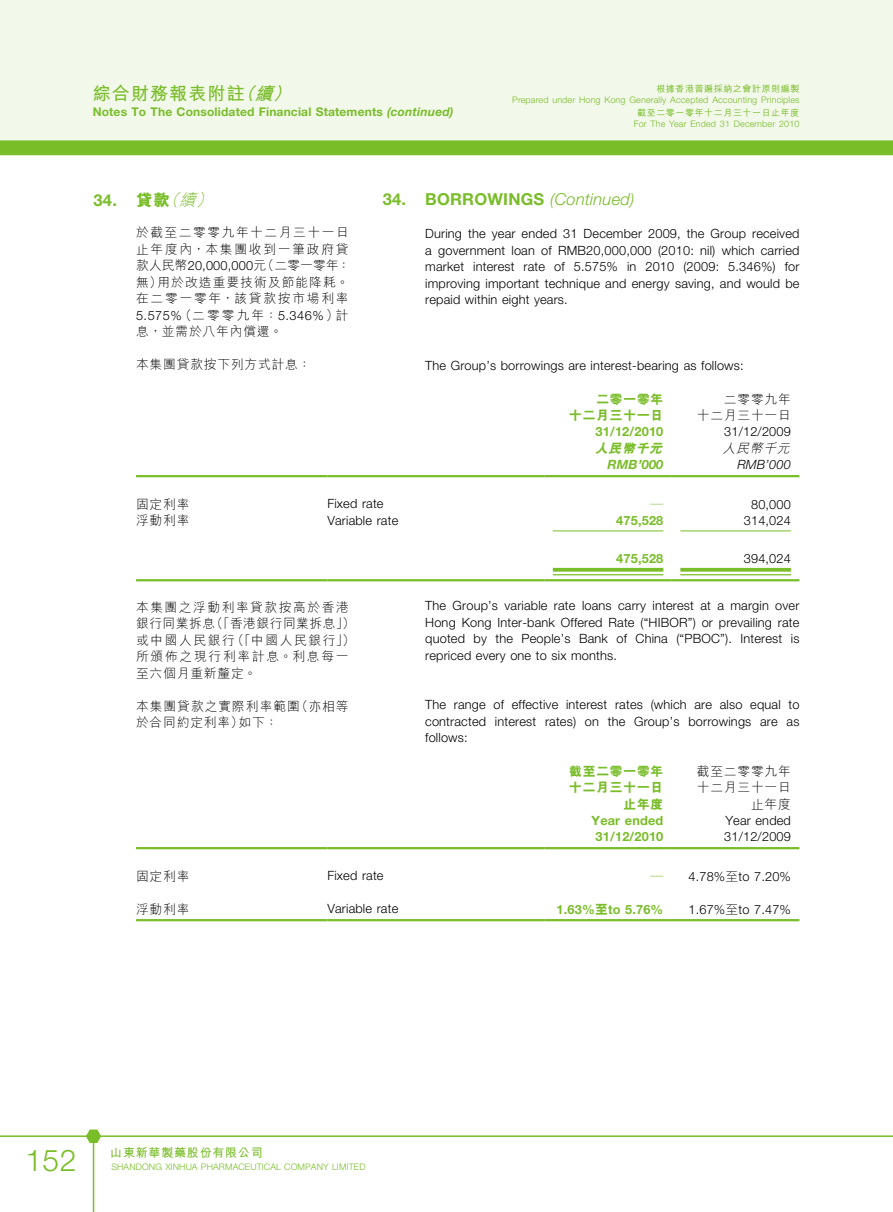
<style>
.page{position:relative;width:893px;height:1212px;background:#fff}
.page>*{position:absolute;margin:0;border:0;box-sizing:border-box;transform-origin:0 0}
.t1{font:300 30px "Helvetica Neue LT Std";color:#79bd28}
.t2{font:700 18px "M Hei HK";letter-spacing:.065em;color:#79bd28}
.Subhead_1__e{font:700 16.5px "Helvetica Neue LT Std";letter-spacing:.015em;color:#79bd28}
.Subhead_1__c{font:700 16.5px "Helvetica Neue LT Std";color:#79bd28}
.Body_text__e{font:300 12.75px/16.5px "Helvetica Neue LT Std";letter-spacing:.015em;color:#000;text-align:justify}
.Body_text__c{font:300 12.75px/16.5px "M Hei HK";letter-spacing:.12em;color:#000}
.Body_text__e-2{font:700 12.75px/16.5px "Helvetica Neue LT Std";letter-spacing:.015em;color:#79bd28;text-align:center}
.Body_text__c-2{font:300 12.75px/16.5px "M Hei HK";letter-spacing:.08em;color:#000}
.Body_text__e-3{font:800 12.75px/16.5px "M Hei HK";letter-spacing:.065em;color:#79bd28}
.Body_text__e-4{font:300 12.75px/16.5px "M Hei HK";letter-spacing:.065em;color:#000}
.Body_text__e-5{font:italic 700 12.75px "Helvetica Neue LT Std";letter-spacing:.015em;color:#79bd28}
.Body_text__e-6{font:italic 300 12.75px "Helvetica Neue LT Std";letter-spacing:.015em;color:#000}
.Body_text__e-7{font:italic 800 12.75px "M Hei HK";color:#79bd28}
.Body_text__e-8{font:italic 300 12.75px "M Hei HK";color:#000}
.t3{font:700 12px "Helvetica Neue LT Std";letter-spacing:.015em;color:#79bd28}
.t4{font:700 12px "M Hei HK";letter-spacing:.065em;color:#79bd28}
.t5{font:300 9px "Helvetica Neue LT Std";letter-spacing:.015em;color:#79bd28}
.t6{font:500 9px "M Hei HK";letter-spacing:.065em;color:#79bd28}
.s1{font-style:italic}
.s2{font-family:"M Hei HK";font-weight:800}
.s3{font-family:"M Hei HK";font-weight:300;font-style:italic}
.s4{font-family:"Helvetica Neue LT Std"}
.s5{font-weight:300;font-style:italic}
.s6{font-family:"M Hei HK"}
</style>
<div class="page">
<div style="left:0;top:0;width:893px;height:148px;background:#f2f8ea"></div>
<div style="left:0;top:140px;width:893px;height:15px;background:#79bd28"></div>
<hr style="left:0;top:1135px;width:893px;height:2px;background:#79bd28">
<hr style="left:93px;top:1135px;width:1px;height:77px;background:#79bd28">
<svg style="left:86px;top:1129px;width:15px;height:14px"></svg>
<hr style="left:136px;top:475px;width:191px;height:2px;background:#79bd28">
<hr style="left:327px;top:475px;width:217px;height:2px;background:#79bd28">
<hr style="left:544px;top:475px;width:128px;height:2px;background:#79bd28">
<hr style="left:672px;top:475px;width:127px;height:2px;background:#79bd28">
<hr style="left:553px;top:530px;width:110px;height:1px;background:#79bd28">
<hr style="left:680px;top:530px;width:111px;height:1px;background:#79bd28">
<svg style="left:553px;top:568px;width:110px;height:4px"></svg>
<hr style="left:553px;top:574px;width:110px;height:1px;background:#79bd28">
<svg style="left:680px;top:568px;width:111px;height:4px"></svg>
<hr style="left:680px;top:574px;width:111px;height:1px;background:#79bd28">
<hr style="left:136px;top:579px;width:191px;height:2px;background:#79bd28">
<hr style="left:327px;top:579px;width:217px;height:2px;background:#79bd28">
<hr style="left:544px;top:579px;width:128px;height:2px;background:#79bd28">
<hr style="left:672px;top:579px;width:127px;height:2px;background:#79bd28">
<hr style="left:136px;top:847px;width:191px;height:2px;background:#79bd28">
<hr style="left:327px;top:847px;width:217px;height:2px;background:#79bd28">
<hr style="left:544px;top:847px;width:128px;height:2px;background:#79bd28">
<hr style="left:672px;top:847px;width:127px;height:2px;background:#79bd28">
<hr style="left:136px;top:919px;width:191px;height:2px;background:#79bd28">
<hr style="left:327px;top:919px;width:217px;height:2px;background:#79bd28">
<hr style="left:544px;top:919px;width:128px;height:2px;background:#79bd28">
<hr style="left:672px;top:919px;width:127px;height:2px;background:#79bd28">
<h2 class="t2" style="left:93px;top:80px;width:206px">綜合財務報表附註<span class="s1">（續）</span></h2>
<p class="t3" style="left:93px;top:105px;width:362px">Notes To The Consolidated Financial Statements <span class="s1">(continued)</span></p>
<p class="t6" style="left:656px;top:82px;width:145px">根據香港普遍採納之會計原則編製</p>
<p class="t5" style="left:512px;top:94px;width:289px">Prepared under Hong Kong Generally Accepted Accounting Principles</p>
<p class="t6" style="left:637px;top:106px;width:164px">截至二零一零年十二月三十一日止年度</p>
<p class="t5" style="left:634px;top:118px;width:167px">For The Year Ended 31 December 2010</p>
<p class="Subhead_1__c" style="left:94px;top:190px;width:125px">34. <span class="s2">貸款</span><span class="s3">（續）</span></p>
<p class="Body_text__c" style="left:136px;top:224px;width:216px">於截至二零零九年十二月三十一日止年度內，本集團收到一筆政府貸款人民幣<span class="s4">20,000,000</span>元（二零一零年：無）用於改造重要技術及節能降耗。在二零一零年，該貸款按市場利率<br><span class="s4">5.575%</span>（二零零九年：<span class="s4">5.346%</span>）計息，並需於八年內償還。</p>
<p class="Body_text__c-2" style="left:136px;top:356px;width:176px">本集團貸款按下列方式計息：</p>
<p class="Subhead_1__e" style="left:383px;top:189px;width:253px">34. BORROWINGS <span class="s5">(Continued)</span></p>
<p class="Body_text__e" style="left:425px;top:225px;width:376px">During the year ended 31 December 2009, the Group received a government loan of RMB20,000,000 (2010: nil) which carried market interest rate of 5.575% in 2010 (2009: 5.346%) for improving important technique and energy saving, and would be repaid within eight years.</p>
<p class="Body_text__e" style="left:425px;top:357px;width:320px">The Group’s borrowings are interest-bearing as follows:</p>
<p class="Body_text__e-3" style="left:596px;top:390px;width:69px">二零一零年</p>
<p class="Body_text__e-3" style="left:569px;top:407px;width:96px">十二月三十一日</p>
<p class="Body_text__e-4" style="left:724px;top:390px;width:69px">二零零九年</p>
<p class="Body_text__e-4" style="left:697px;top:407px;width:96px">十二月三十一日</p>
<p class="Body_text__e-2" style="left:596px;top:423px;width:69px">31/12/2010</p>
<p class="Body_text__e" style="left:724px;top:423px;width:68px">31/12/2009</p>
<p class="Body_text__e-7" style="left:595px;top:442px;width:72px">人民幣千元</p>
<p class="Body_text__e-8" style="left:723px;top:442px;width:72px">人民幣千元</p>
<p class="Body_text__e-5" style="left:607px;top:457px;width:57px">RMB’000</p>
<p class="Body_text__e-6" style="left:737px;top:457px;width:55px">RMB’000</p>
<p class="Body_text__c-2" style="left:136px;top:495px;width:55px">固定利率</p>
<p class="Body_text__e" style="left:327px;top:495px;width:58px">Fixed rate</p>
<p class="Body_text__e-3" style="left:651px;top:495px;width:14px">—</p>
<p class="Body_text__e" style="left:751px;top:496px;width:41px">80,000</p>
<p class="Body_text__c-2" style="left:136px;top:512px;width:55px">浮動利率</p>
<p class="Body_text__e" style="left:327px;top:511px;width:72px">Variable rate</p>
<p class="Body_text__e-2" style="left:616px;top:512px;width:49px">475,528</p>
<p class="Body_text__e" style="left:744px;top:512px;width:49px">314,024</p>
<p class="Body_text__e-2" style="left:616px;top:550px;width:49px">475,528</p>
<p class="Body_text__e" style="left:744px;top:550px;width:49px">394,024</p>
<p class="Body_text__e" style="left:425px;top:597px;width:376px">The Group’s variable rate loans carry interest at a margin over Hong Kong Inter-bank Offered Rate (“HIBOR”) or prevailing rate quoted by the People’s Bank of China (“PBOC”). Interest is repriced every one to six months.</p>
<p class="Body_text__e" style="left:425px;top:696px;width:376px">The range of effective interest rates (which are also equal to contracted interest rates) on the Group’s borrowings are as follows:</p>
<p class="Body_text__e-3" style="left:569px;top:762px;width:96px">截至二零一零年十二月三十一日</p>
<p class="Body_text__e-3" style="left:623px;top:795px;width:41px">止年度</p>
<p class="Body_text__c" style="left:136px;top:598px;width:220px">本集團之浮動利率貸款按高於香港銀行同業拆息（「香港銀行同業拆息」）或中國人民銀行（「中國人民銀行」）所頒佈之現行利率計息。利息每一至六個月重新釐定。</p>
<p class="Body_text__c-2" style="left:136px;top:697px;width:214px">本集團貸款之實際利率範圍（亦相等於合同約定利率）如下：</p>
<p class="Body_text__e-4" style="left:697px;top:762px;width:96px">截至二零零九年十二月三十一日</p>
<p class="Body_text__e-4" style="left:751px;top:795px;width:41px">止年度</p>
<p class="Body_text__e-2" style="left:592px;top:811px;width:73px">Year ended<br>31/12/2010</p>
<p class="Body_text__e" style="left:724px;top:811px;width:68px">Year ended<br>31/12/2009</p>
<p class="Body_text__c-2" style="left:136px;top:867px;width:55px">固定利率</p>
<p class="Body_text__e" style="left:327px;top:867px;width:58px">Fixed rate</p>
<p class="Body_text__e-3" style="left:651px;top:867px;width:14px">—</p>
<p class="Body_text__e" style="left:688px;top:867px;width:104px">4.78%<span class="s6">至</span>to 7.20%</p>
<p class="Body_text__c-2" style="left:136px;top:900px;width:55px">浮動利率</p>
<p class="Body_text__e" style="left:327px;top:900px;width:72px">Variable rate</p>
<p class="Body_text__e-2" style="left:557px;top:900px;width:108px">1.63%<span class="s2">至</span>to 5.76%</p>
<p class="Body_text__e" style="left:688px;top:900px;width:104px">1.67%<span class="s6">至</span>to 7.47%</p>
<h1 class="t1" style="left:25px;top:1142px;width:52px">152</h1>
<p class="t4" style="left:110px;top:1144px;width:154px">山東新華製藥股份有限公司</p>
<p class="t5" style="left:111px;top:1161px;width:256px">SHANDONG XINHUA PHARMACEUTICAL COMPANY LIMITED</p>
</div>
